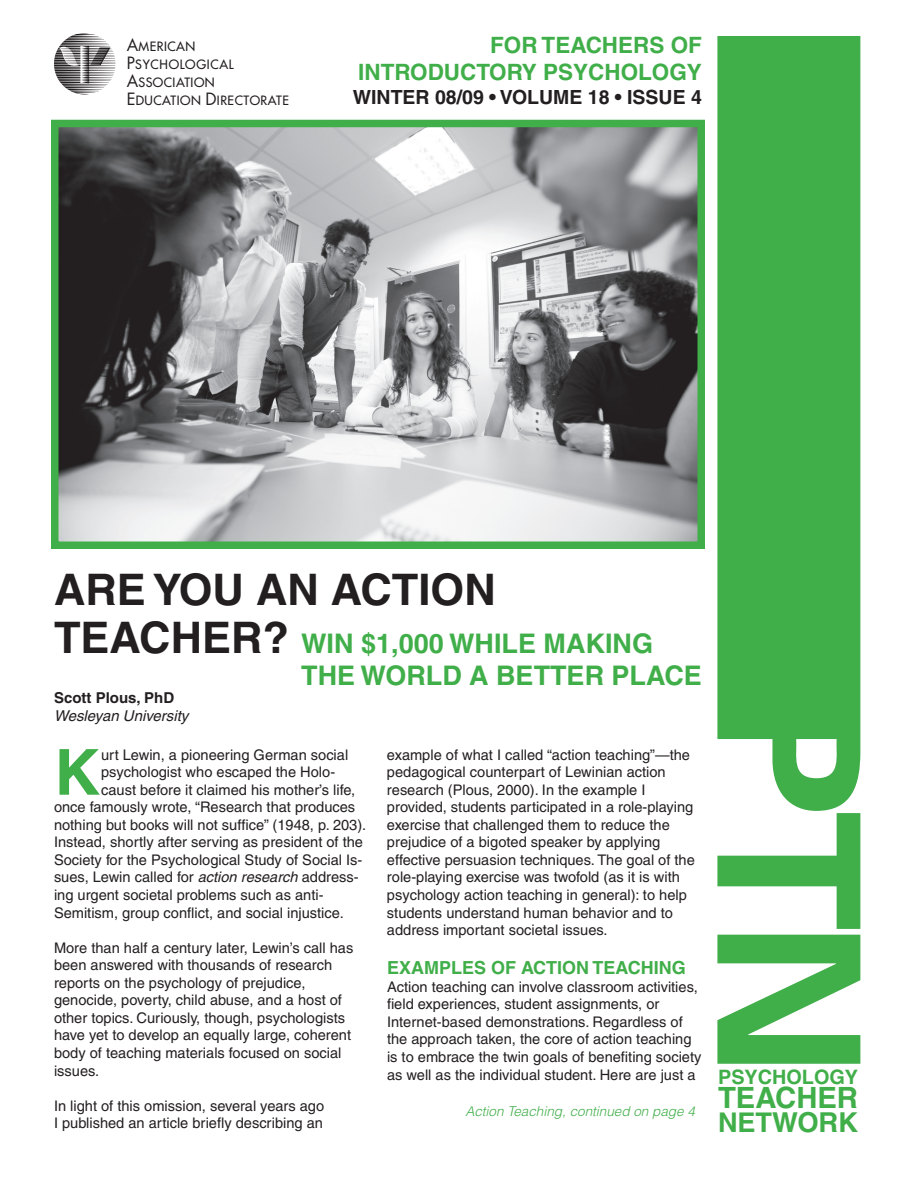
<style>
.page{position:relative;width:918px;height:1188px;background:#fff}
.page>*{position:absolute;margin:0;border:0;box-sizing:border-box;transform-origin:0 0}
.t1{font:700 63.45px "Helvetica";color:#40ae49}
.t2{font:700 43.5px "Helvetica";color:#231f20}
.t3{font:700 29.4px "Helvetica";color:#40ae49}
.t4{font:700 27.45px "Helvetica";color:#40ae49}
.t5{font:700 27.15px "Helvetica";color:#40ae49}
.t6{font:700 27px/32.4px "Helvetica";color:#40ae49}
.t7{font:700 22.5px "Helvetica";color:#40ae49}
.t8{font:700 19.95px "Helvetica";color:#40ae49}
.t9{font:700 19.5px "Helvetica";color:#231f20}
.t10{font:700 18px "Helvetica";color:#40ae49}
.t11{font:italic 15px "Helvetica";color:#231f20}
.t12{font:700 15px "Helvetica";color:#231f20}
.t13{font:14.7px/17.5px "Helvetica";color:#231f20}
.t14{font:italic 300 13.5px "Helvetica";color:#40ae49}
.t15{font:12.6px/18px "Futura";letter-spacing:.04em;color:#231f20}
.s1{font-size:16.5px}
.s2{font-size:43.5px;color:#231f20}
.s3{font-style:italic}
</style>
<div class="page">
<svg style="left:717px;top:36px;width:143px;height:1028px;fill:#40ae49"></svg>
<img style="left:60px;top:129px;width:636px;height:411px">
<div style="left:51px;top:120px;width:654px;height:429px;border:8px solid #40ae49"></div>
<svg style="left:54px;top:33px;width:62px;height:62px"></svg>
<p class="t15" style="left:127px;top:37px;width:164px"><span class="s1">A</span>MERICAN<br><span class="s1">P</span>SYCHOLOGICAL<br><span class="s1">A</span>SSOCIATION<br><span class="s1">E</span>DUCATION <span class="s1">D</span>IRECTORATE</p>
<h3 class="t7" style="left:490px;top:32px;width:82px">FOR TEACHERS</h3>
<h3 class="t7" style="left:671px;top:32px;width:16px">OF</h3>
<h3 class="t7" style="left:358px;top:59px;width:23px">INTRO</h3>
<h3 class="t7" style="left:428px;top:59px;width:33px">DUCTORY</h3>
<h3 class="t7" style="left:543px;top:59px;width:32px">PSYCHO</h3>
<h3 class="t7" style="left:638px;top:59px;width:63px">LOGY</h3>
<h3 class="t9" style="left:353px;top:85px;width:351px">WINTER 08/09 • VOLUME 18 • ISSUE 4</h3>
<h2 class="t2" style="left:54px;top:563px;width:443px">ARE YOU AN ACTION</h2>
<h3 class="t6" style="left:301px;top:627px;width:353px;text-indent:-247px"><span class="s2">TEACHER?</span> WIN $1,000 WHI LE MAKING<br>THE</h3>
<h3 class="t6" style="left:360px;top:659px;width:174px">WORLD A BETTER</h3>
<h3 class="t6" style="left:612px;top:659px;width:54px">PLACE</h3>
<p class="t12" style="left:54px;top:689px;width:120px">SCOTT PLOUS, PHD</p>
<p class="t11" style="left:54px;top:707px;width:136px">Wesleyan University</p>
<h1 class="t1" style="left:54px;top:734px;width:42px">K</h1>
<p class="t13" style="left:101px;top:746px;width:249px">urt Lewin, a pioneering German social</p>
<p class="t13" style="left:101px;top:763px;width:236px">psychologist who escaped the Holo-</p>
<p class="t13" style="left:101px;top:781px;width:256px">caust before it claimed his mother’s life,</p>
<p class="t13" style="left:54px;top:798px;width:303px">once famously wrote, “Research that produces</p>
<p class="t13" style="left:54px;top:816px;width:314px">nothing but books will not suffice” (1948, p. 203).</p>
<p class="t13" style="left:54px;top:833px;width:311px">Instead, shortly after serving as president of the</p>
<p class="t13" style="left:54px;top:851px;width:310px">Society for the Psychological Study of Social Is-</p>
<p class="t13" style="left:54px;top:869px;width:306px">sues, Lewin called for <span class="s3">action research</span> address-</p>
<p class="t13" style="left:54px;top:886px;width:271px">ing urgent societal problems such as anti-</p>
<p class="t13" style="left:54px;top:904px;width:291px">Semitism, group conflict, and social injustice.</p>
<p class="t13" style="left:54px;top:939px;width:301px">More than half a century later, Lewin’s call has been answered with thousands of research reports on the psychology of prejudice, genocide, poverty, child abuse, and a host of other topics. Curiously, though, psychologists have yet to develop an equally large, coherent body of teaching materials focused on social issues.</p>
<p class="t13" style="left:54px;top:1097px;width:272px">In light of this omission, several years ago<br>I published an article briefly describing an</p>
<p class="t13" style="left:387px;top:746px;width:309px">example of what I called “action teaching”—the pedagogical counterpart of Lewinian action research (Plous, 2000). In the example I provided, students participated in a role-playing exercise that challenged them to reduce the prejudice of a bigoted speaker by applying effective persuasion techniques. The goal of the role-playing exercise was twofold (as it is with psychology action teaching in general): to help students understand human behavior and to address important societal issues.</p>
<p class="t10" style="left:387px;top:957px;width:298px">EXAMPLES OF ACTION TEACHING</p>
<p class="t13" style="left:387px;top:978px;width:316px">Action teaching can involve classroom activities, field experiences, student assignments, or Internet-based demonstrations. Regardless of the approach taken, the core of action teaching is to embrace the twin goals of benefiting society as well as the individual student. Here are just a</p>
<p class="t14" style="left:465px;top:1103px;width:231px">Action Teaching, continued on page 4</p>
<h3 class="t8" style="left:718px;top:1065px;width:15px">PSYCHO</h3>
<h3 class="t8" style="left:802px;top:1065px;width:56px">LOGY</h3>
<h3 class="t3" style="left:718px;top:1080px;width:21px">TEACHER</h3>
<h3 class="t5" style="left:718px;top:1105px;width:19px">NET</h3>
<h3 class="t4" style="left:772px;top:1105px;width:23px">WOR</h3>
<h3 class="t4" style="left:838px;top:1105px;width:21px">K</h3>
</div>
